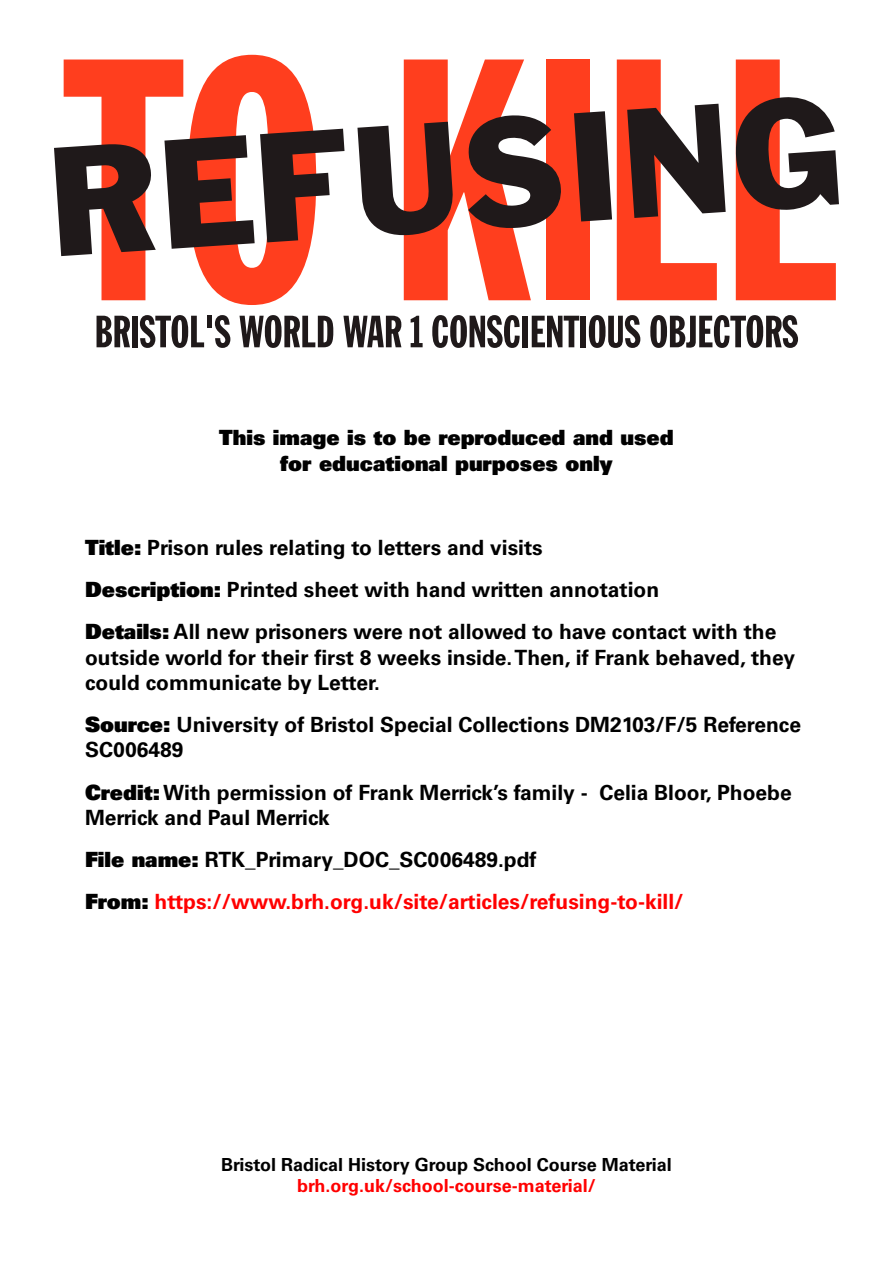
<style>
.page{position:relative;width:893px;height:1263px;background:#fff}
.page>*{position:absolute;margin:0;border:0;box-sizing:border-box;transform-origin:0 0}
.t1{font:700 21px/25.2px "Univers LT Std";color:#000}
.t2{font:700 21px/42.2px "Univers LT Std";color:#f00}
.t3{font:21px/25.2px "Univers LT Std X Black";color:#000;text-align:center}
.t4{font:700 18px "Univers LT Std";color:#000}
.t5{font:700 18px "Univers LT Std";color:#f00}
.s1{font-family:"Univers LT Std X Black";font-weight:400}
.s2{font-family:"Univers LT Std X Black";font-weight:400;color:#000}
.s3{color:#000}
</style>
<div class="page">
<div style="left:546px;top:60px;width:44px;height:240px;background:#ff3e1e"></div>
<svg style="left:97px;top:316px;width:33px;height:31px"></svg>
<div style="left:132px;top:316px;width:6px;height:31px;background:#1f191a"></div>
<svg style="left:140px;top:315px;width:64px;height:33px"></svg>
<div style="left:207px;top:316px;width:5px;height:12px;background:#1f191a"></div>
<svg style="left:215px;top:315px;width:15px;height:33px"></svg>
<svg style="left:239px;top:315px;width:94px;height:33px"></svg>
<svg style="left:343px;top:316px;width:58px;height:31px"></svg>
<svg style="left:411px;top:316px;width:12px;height:31px"></svg>
<svg style="left:432px;top:315px;width:88px;height:33px"></svg>
<div style="left:522px;top:316px;width:6px;height:31px;background:#1f191a"></div>
<svg style="left:532px;top:316px;width:47px;height:31px"></svg>
<div style="left:580px;top:316px;width:6px;height:31px;background:#1f191a"></div>
<svg style="left:589px;top:315px;width:51px;height:33px"></svg>
<svg style="left:650px;top:315px;width:148px;height:33px"></svg>
<svg style="left:54px;top:55px;width:290px;height:250px"></svg>
<svg style="left:357px;top:60px;width:204px;height:240px"></svg>
<svg style="left:574px;top:60px;width:152px;height:240px"></svg>
<svg style="left:735px;top:60px;width:104px;height:240px"></svg>
<p class="t3" style="left:219px;top:425px;width:456px">This image is to be reproduced and used for educational purposes only</p>
<p class="t1" style="left:85px;top:527px;width:693px;line-height:42.2px"><span class="s1">Title:</span> Prison rules relating to letters and visits<br><span class="s1">Description:</span> Printed sheet with hand written annotation<br><span class="s1">Details:</span> All new prisoners were not allowed to have contact with the</p>
<p class="t1" style="left:85px;top:645px;width:711px">outside world for their first 8 weeks inside. Then, if Frank behaved, they could communicate by Letter.</p>
<p class="t1" style="left:85px;top:712px;width:718px"><span class="s1">Source:</span> University of Bristol Special Collections DM2103/F/5 Reference<br>SC006489</p>
<p class="t1" style="left:85px;top:780px;width:708px"><span class="s1">Credit:</span> With permission of Frank Merrick’s family - Celia Bloor, Phoebe<br>Merrick and Paul Merrick</p>
<p class="t2" style="left:85px;top:839px;width:600px"><span class="s2">File name:</span> <span class="s3">RTK_Primary_DOC_SC006489.pdf<br></span><span class="s2">From:</span> https://www.brh.org.uk/site/articles/refusing-to-kill/</p>
<p class="t4" style="left:221px;top:1154px;width:452px">Bristol Radical History Group School Course Material</p>
<p class="t5" style="left:297px;top:1175px;width:300px">brh.org.uk/school-course-material/</p>
</div>
